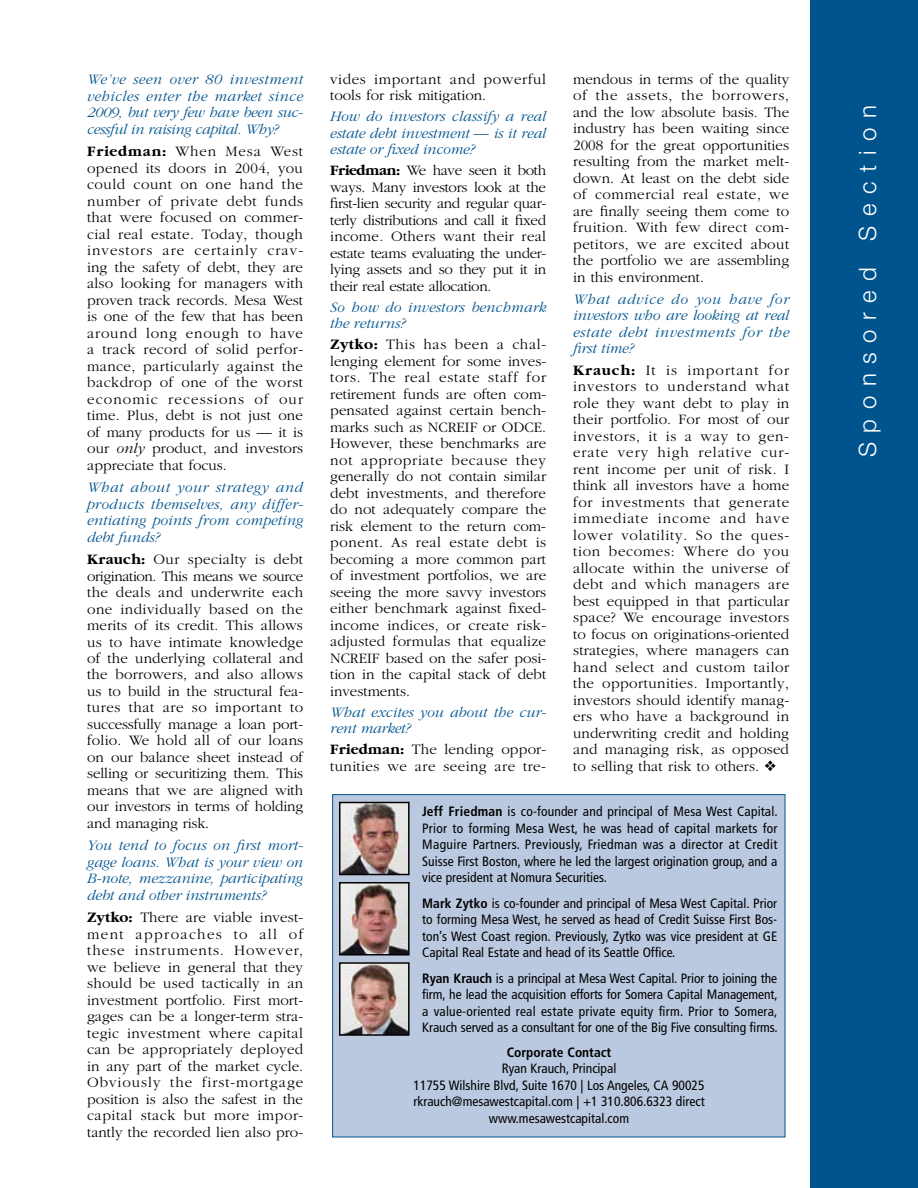
<style>
.page{position:relative;width:918px;height:1188px;background:#fff}
.page>*{position:absolute;margin:0;border:0;box-sizing:border-box;transform-origin:0 0}
.t1{font:300 24px "Helvetica Neue";letter-spacing:.4em;color:#fff}
.t2{font:300 15px/16.5px "Garamond";color:#000;text-align:justify}
.t3{font:italic 300 15px/16.5px "Garamond";letter-spacing:-.005em;color:#00548e;text-align:justify}
.t4{font:300 15px/16.5px "Garamond";letter-spacing:.025em;color:#000}
.t5{font:300 15px/16.5px "Garamond";letter-spacing:.04em;color:#000}
.t6{font:condensed 13.5px/16.5px "Frutiger";color:#000;text-align:justify}
.t7{font:700 condensed 13.5px "Frutiger";color:#000}
.s1{font-weight:700}
.s2{font-style:italic}
</style>
<div class="page">
<div style="left:810px;top:0;width:108px;height:1188px;background:#00548e"></div>
<div style="left:332px;top:794px;width:453px;height:343px;background:#bbc9e0;border:1px solid #00548e"></div>
<img style="left:342px;top:805px;width:65px;height:67px">
<div style="left:339px;top:802px;width:71px;height:73px;border:2px solid #000"></div>
<img style="left:342px;top:885px;width:65px;height:68px">
<div style="left:339px;top:882px;width:71px;height:74px;border:2px solid #000"></div>
<img style="left:342px;top:965px;width:65px;height:68px">
<div style="left:339px;top:962px;width:71px;height:74px;border:2px solid #000"></div>
<p class="t3" style="left:87px;top:71px;width:217px">We’ve seen over 80 investment vehicles enter the market since 2009, but very few have been suc&shy;cessful in raising capital. Why?</p>
<p class="t2" style="left:87px;top:143px;width:218px"><span class="s1">Friedman:</span> When Mesa West opened its doors in 2004, you could count on one hand the number of private debt funds that were focused on commer&shy;cial real estate. Today, though investors are certainly crav&shy;ing the safety of debt, they are also looking for managers with proven track records. Mesa West is one of the few that has been around long enough to have a track record of solid perfor&shy;mance, particularly against the backdrop of one of the worst economic recessions of our time. Plus, debt is not just one of many products for us — it is our <span class="s2">only</span> product, and investors appreciate that focus.</p>
<p class="t3" style="left:87px;top:479px;width:218px">What about your strategy and products themselves, any differ&shy;entiating points from competing debt funds?</p>
<p class="t2" style="left:87px;top:551px;width:218px"><span class="s1">Krauch:</span> Our specialty is debt origination. This means we source the deals and underwrite each one individually based on the merits of its credit. This allows us to have intimate knowledge of the underlying collateral and the borrowers, and also allows us to build in the structural fea&shy;tures that are so important to successfully manage a loan port&shy;folio. We hold all of our loans on our balance sheet instead of selling or securitizing them. This means that we are aligned with our investors in terms of holding and managing risk.</p>
<p class="t3" style="left:87px;top:838px;width:218px">You tend to focus on first mort&shy;gage loans. What is your view on B-note, mezzanine, participating debt and other instruments?</p>
<p class="t2" style="left:87px;top:910px;width:218px"><span class="s1">Zytko:</span> There are viable invest&shy;ment approaches to all of these instruments. However, we believe in general that they should be used tactically in an investment portfolio. First mort&shy;gages can be a longer-term stra&shy;tegic investment where capital can be appropriately deployed in any part of the market cycle.<br>Obviously the first-mortgage position is also the safest in the capital stack but more impor&shy;tantly the recorded lien also pro-</p>
<p class="t5" style="left:330px;top:71px;width:217px">vides important and powerful tools for risk mitigation.</p>
<p class="t3" style="left:330px;top:109px;width:217px">How do investors classify a real estate debt investment — is it real estate or fixed income?</p>
<p class="t2" style="left:330px;top:163px;width:218px"><span class="s1">Friedman:</span> We have seen it both ways. Many investors look at the first-lien security and regular quar&shy;terly distributions and call it fixed income. Others want their real estate teams evaluating the under&shy;lying assets and so they put it in their real estate allocation.</p>
<p class="t3" style="left:330px;top:299px;width:217px">So how do investors benchmark the returns?</p>
<p class="t2" style="left:330px;top:337px;width:218px"><span class="s1">Zytko:</span> This has been a chal&shy;lenging element for some inves&shy;tors. The real estate staff for retirement funds are often com&shy;pensated against certain bench&shy;marks such as NCREIF or ODCE.<br>However, these benchmarks are not appropriate because they generally do not contain similar debt investments, and therefore do not adequately compare the risk element to the return com&shy;ponent. As real estate debt is becoming a more common part of investment portfolios, we are seeing the more savvy investors either benchmark against fixed&shy;income indices, or create risk&shy;adjusted formulas that equalize NCREIF based on the safer posi&shy;tion in the capital stack of debt investments.</p>
<p class="t3" style="left:330px;top:704px;width:218px">What excites you about the cur&shy;rent market?</p>
<p class="t4" style="left:330px;top:742px;width:218px"><span class="s1">Friedman:</span> The lending oppor&shy;tunities we are seeing are tre-</p>
<p class="t2" style="left:573px;top:71px;width:218px">mendous in terms of the quality of the assets, the borrowers, and the low absolute basis. The industry has been waiting since 2008 for the great opportunities resulting from the market melt&shy;down. At least on the debt side of commercial real estate, we are finally seeing them come to fruition. With few direct com&shy;petitors, we are excited about the portfolio we are assembling in this environment.</p>
<p class="t3" style="left:573px;top:291px;width:218px">What advice do you have for investors who are looking at real estate debt investments for the first time?</p>
<p class="t2" style="left:573px;top:362px;width:218px"><span class="s1">Krauch:</span> It is important for investors to understand what role they want debt to play in their portfolio. For most of our investors, it is a way to gen&shy;erate very high relative cur&shy;rent income per unit of risk. I think all investors have a home for investments that generate immediate income and have lower volatility. So the ques&shy;tion becomes: Where do you allocate within the universe of debt and which managers are best equipped in that particular space? We encourage investors to focus on originations-oriented strategies, where managers can hand select and custom tailor the opportunities. Importantly, investors should identify manag&shy;ers who have a background in underwriting credit and holding and managing risk, as opposed to selling that risk to others. ❖</p>
<p class="t6" style="left:422px;top:803px;width:357px"><span class="s1">Jeff Friedman</span> is co-founder and principal of Mesa West Capital.<br>Prior to forming Mesa West, he was head of capital markets for Maguire Partners. Previously, Friedman was a director at Credit Suisse First Boston, where he led the largest origination group, and a vice president at Nomura Securities.</p>
<p class="t6" style="left:422px;top:895px;width:357px"><span class="s1">Mark Zytko</span> is co-founder and principal of Mesa West Capital. Prior to forming Mesa West, he served as head of Credit Suisse First Bos&shy;ton’s West Coast region. Previously, Zytko was vice president at GE Capital Real Estate and head of its Seattle Office.</p>
<p class="t6" style="left:422px;top:970px;width:357px"><span class="s1">Ryan Krauch</span> is a principal at Mesa West Capital. Prior to joining the firm, he lead the acquisition efforts for Somera Capital Management, a value-oriented real estate private equity firm. Prior to Somera, Krauch served as a consultant for one of the Big Five consulting firms.</p>
<p class="t7" style="left:507px;top:1044px;width:106px">Corporate Contact</p>
<p class="t6" style="left:413px;top:1061px;width:293px;text-align:center">Ryan Krauch, Principal<br>11755 Wilshire Blvd, Suite 1670 | Los Angeles, CA 90025 rkrauch@mesawestcapital.com | +1 310.806.6323 direct www.mesawestcapital.com</p>
<h1 class="t1" style="left:853px;top:457px;width:354px;rotate:-90deg">Sponsored Section</h1>
</div>
